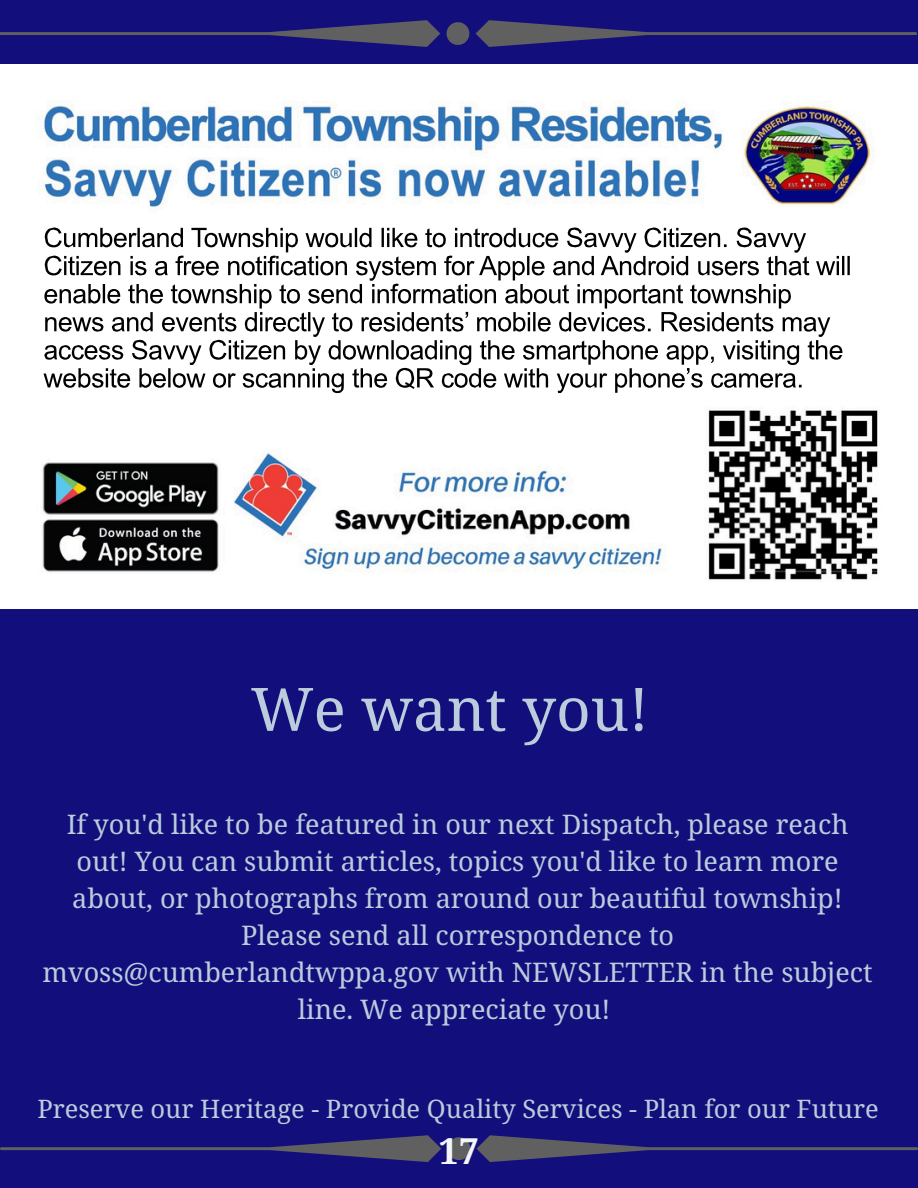
<style>
.page{position:relative;width:918px;height:1188px;background:#120f7c}
.page>*{position:absolute;margin:0;border:0;box-sizing:border-box;transform-origin:0 0}
.t1{font:60px "Noto Serif Ethiopic";color:#bbccdc}
.t2{font:700 36px "Noto Serif Ethiopic";color:#f2f6f8}
.t3{font:27px/37.2px "Noto Serif Ethiopic";color:#bbccdc;text-align:center}
.t4{font:25.5px "Noto Serif Ethiopic";color:#bbccdc}
</style>
<div class="page">
<img style="left:0;top:64px;width:918px;height:545px">
<img style="left:78px;top:228px;width:685px;height:19px">
<svg style="left:476px;top:20px;width:441px;height:27px"></svg>
<svg style="left:0;top:20px;width:440px;height:27px"></svg>
<svg style="left:447px;top:22px;width:22px;height:23px"></svg>
<svg style="left:477px;top:1135px;width:441px;height:27px"></svg>
<svg style="left:0;top:1135px;width:441px;height:27px"></svg>
<svg style="left:448px;top:1137px;width:22px;height:23px"></svg>
<h1 class="t1" style="left:251px;top:667px;width:399px">We want you!</h1>
<p class="t3" style="left:43px;top:804px;width:831px">If you'd like to be featured in our next Dispatch, please reach out! You can submit articles, topics you'd like to learn more about, or photographs from around our beautiful township!<br>Please send all correspondence to mvoss@cumberlandtwppa.gov with NEWSLETTER in the subject line. We appreciate you!</p>
<p class="t4" style="left:37px;top:1091px;width:843px">Preserve our Heritage - Provide Quality Services - Plan for our Future</p>
<p class="t2" style="left:439px;top:1125px;width:42px">17</p>
</div>
